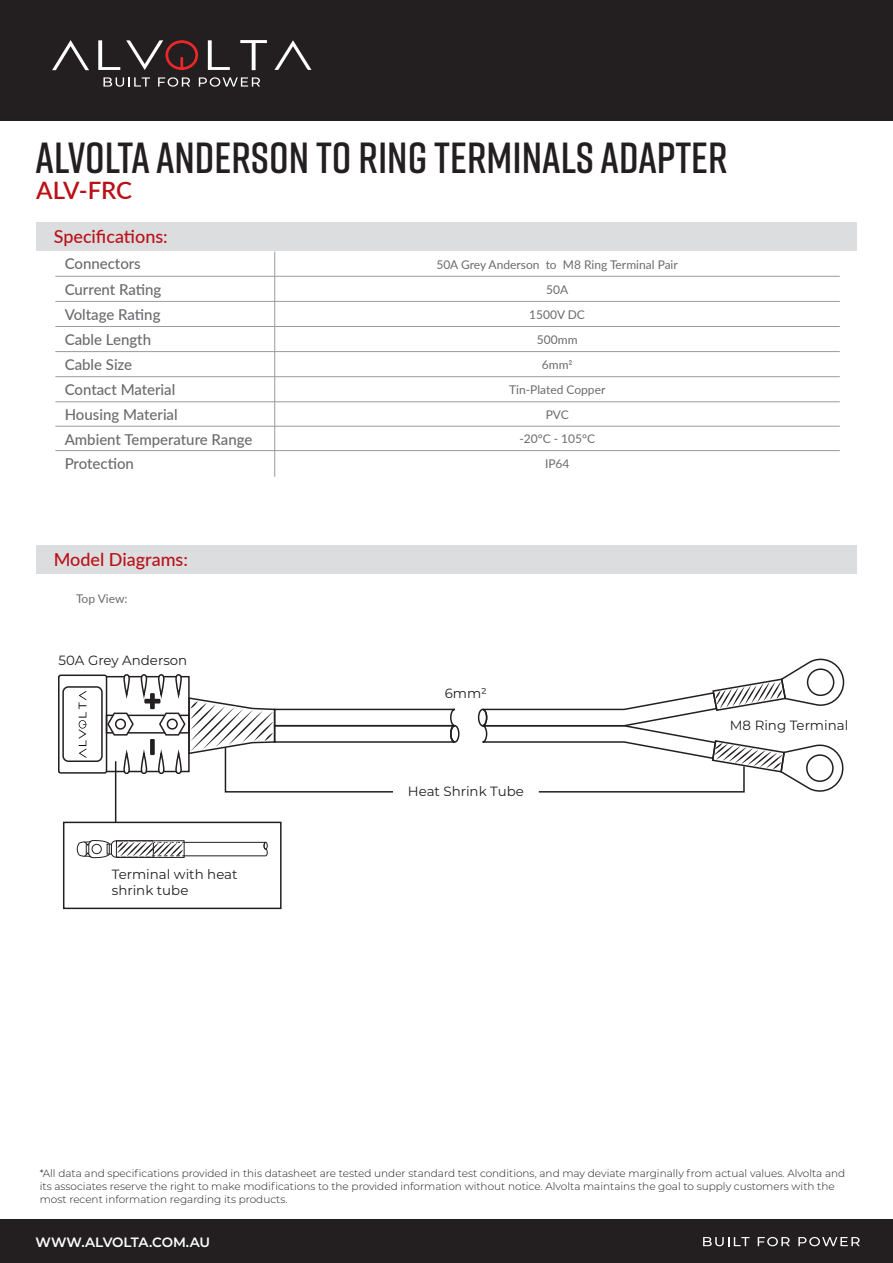
<style>
.page{position:relative;width:893px;height:1263px;background:#fff}
.page>*{position:absolute;margin:0;border:0;box-sizing:border-box;transform-origin:0 0}
.t1{font:600 43.5px "Rift";color:#231f20}
.t2{font:600 24px "Lato";letter-spacing:-.005em;color:#bb1018}
.t3{font:500 18px "Lato";color:#bb1018}
.t4{font:500 15px/25.2px "Lato";color:#6b6b6e}
.t5{font:600 13.5px "Montserrat";letter-spacing:-.015em;color:#fff}
.t6{font:13.35px/16px "Montserrat";color:#231f20}
.t7{font:12px/25px "Lato";color:#6b6b6e;text-align:center}
.t8{font:300 10.5px/12.6px "Montserrat";color:#231f20}
</style>
<div class="page">
<div style="left:0;top:0;width:893px;height:121px;background:#231f20"></div>
<div style="left:0;top:1219px;width:893px;height:44px;background:#231f20"></div>
<svg style="left:52px;top:40px;width:37px;height:30px"></svg>
<svg style="left:274px;top:40px;width:38px;height:30px"></svg>
<svg style="left:126px;top:40px;width:72px;height:30px"></svg>
<svg style="left:240px;top:40px;width:27px;height:30px"></svg>
<svg style="left:208px;top:40px;width:22px;height:30px"></svg>
<svg style="left:98px;top:40px;width:22px;height:30px"></svg>
<svg style="left:703px;top:1237px;width:47px;height:9px"></svg>
<svg style="left:758px;top:1237px;width:32px;height:9px"></svg>
<svg style="left:798px;top:1237px;width:62px;height:9px"></svg>
<svg style="left:103px;top:77px;width:47px;height:10px"></svg>
<svg style="left:158px;top:77px;width:32px;height:10px"></svg>
<svg style="left:199px;top:77px;width:61px;height:10px"></svg>
<div style="left:36px;top:545px;width:821px;height:29px;background:#dcdddf"></div>
<div style="left:58px;top:674px;width:49px;height:100px;border:2px solid #231f20;border-radius:2px"></div>
<div style="left:62px;top:686px;width:41px;height:76px;border:2px solid #231f20;border-radius:5px"></div>
<svg style="left:79px;top:691px;width:7px;height:67px"></svg>
<svg style="left:77px;top:840px;width:191px;height:18px"></svg>
<hr style="left:115px;top:761px;width:1px;height:61px;background:#231f20">
<div style="left:63px;top:822px;width:219px;height:87px;border:2px solid #231f20"></div>
<svg style="left:106px;top:674px;width:354px;height:119px"></svg>
<svg style="left:477px;top:658px;width:368px;height:135px"></svg>
<hr style="left:55px;top:276px;width:785px;height:1px;background:#999b9e">
<hr style="left:55px;top:401px;width:785px;height:1px;background:#999b9e">
<hr style="left:55px;top:376px;width:785px;height:1px;background:#999b9e">
<hr style="left:55px;top:351px;width:785px;height:1px;background:#999b9e">
<hr style="left:55px;top:326px;width:785px;height:1px;background:#999b9e">
<hr style="left:55px;top:301px;width:785px;height:1px;background:#999b9e">
<hr style="left:55px;top:426px;width:785px;height:1px;background:#999b9e">
<hr style="left:55px;top:450px;width:785px;height:1px;background:#999b9e">
<div style="left:36px;top:223px;width:821px;height:28px;background:#dcdddf"></div>
<hr style="left:274px;top:252px;width:1px;height:225px;background:#999b9e">
<h1 class="t1" style="left:36px;top:127px;width:694px">ALVOLTA ANDERSON TO RING TERMINALS ADAPTER</h1>
<h2 class="t2" style="left:36px;top:173px;width:97px">ALV-FRC</h2>
<h3 class="t3" style="left:54px;top:224px;width:116px">Specifications:</h3>
<h3 class="t4" style="left:65px;top:251px;width:98px">Connectors<br>Current Rating<br>Voltage Rating<br>Cable Length<br>Cable Size</h3>
<h3 class="t4" style="left:65px;top:401px;width:115px">Housing Material</h3>
<p class="t7" style="left:436px;top:251px;width:243px">50A Grey Anderson to M8 Ring Terminal Pair</p>
<p class="t7" style="left:529px;top:301px;width:57px">1500V DC<br>500mm<br>6mm2</p>
<p class="t7" style="left:546px;top:276px;width:24px">50A</p>
<h3 class="t4" style="left:65px;top:376px;width:112px">Contact Material</h3>
<p class="t7" style="left:509px;top:376px;width:98px">Tin-Plated Copper<br>PVC</p>
<h3 class="t4" style="left:65px;top:426px;width:189px">Ambient Temperature Range<br>Protection</h3>
<p class="t7" style="left:519px;top:426px;width:77px">-20°C - 105°C<br>IP64</p>
<h3 class="t3" style="left:54px;top:546px;width:136px">Model Diagrams:</h3>
<p class="t7" style="left:76px;top:586px;width:53px">Top View:</p>
<p class="t6" style="left:59px;top:652px;width:130px">50A Grey Anderson</p>
<p class="t6" style="left:112px;top:866px;width:127px">Terminal with heat shrink tube</p>
<p class="t6" style="left:445px;top:685px;width:44px">6mm²</p>
<p class="t6" style="left:408px;top:782px;width:117px">Heat Shrink Tube</p>
<p class="t6" style="left:730px;top:716px;width:120px">M8 Ring Terminal</p>
<p class="t8" style="left:40px;top:1167px;width:807px">*All data and specifications provided in this datasheet are tested under standard test conditions, and may deviate marginally from actual values. Alvolta and its associates reserve the right to make modifications to the provided information without notice. Alvolta maintains the goal to supply customers with the most recent information regarding its products.</p>
<p class="t5" style="left:36px;top:1232px;width:176px">WWW.ALVOLTA.COM.AU</p>
</div>
